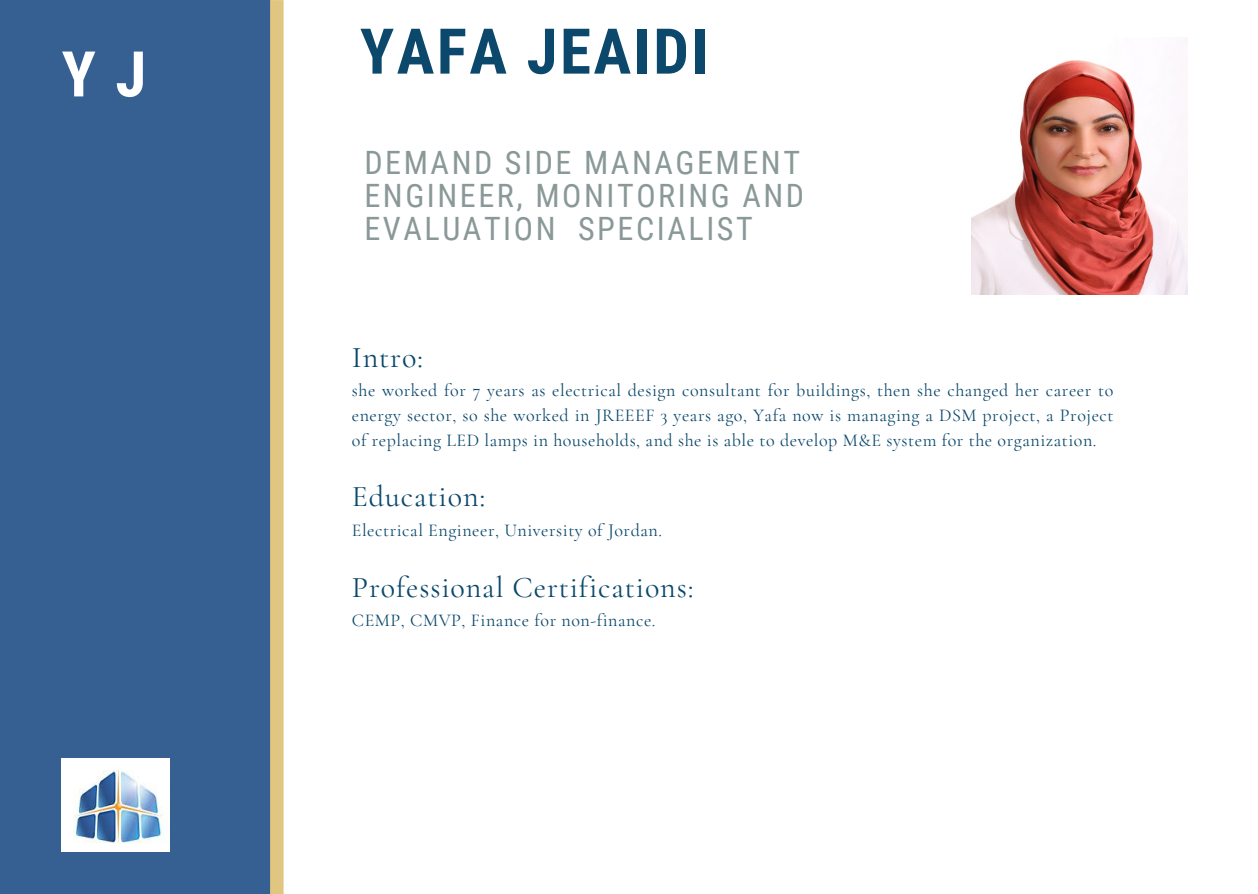
<style>
.page{position:relative;width:1258px;height:894px;background:#fff}
.page>*{position:absolute;margin:0;border:0;box-sizing:border-box;transform-origin:0 0}
.t1{font:700 63px "Roboto Condensed";letter-spacing:.04em;color:#0b486b}
.t2{font:700 63px "Roboto Condensed";color:#fff}
.t3{font:32.1px/33.3px "Roboto Condensed";letter-spacing:.08em;color:#8a9898}
.t4{font:30px "Cormorant Garamond";letter-spacing:.03em;color:#0b486b}
.t5{font:18px/24.9px "Cormorant Garamond";letter-spacing:.03em;color:#0b486b;text-align:justify}
</style>
<div class="page">
<div style="left:0;top:0;width:270px;height:893px;background:#376092"></div>
<img style="left:62px;top:758px;width:108px;height:92px">
<svg style="left:270px;top:0;width:14px;height:893px;background:#e0c684"></svg>
<img style="left:971px;top:60px;width:217px;height:234px">
<h1 class="t2" style="left:62px;top:38px;width:86px">Y J</h1>
<h1 class="t1" style="left:360px;top:15px;width:350px">YAFA JEAIDI</h1>
<h2 class="t3" style="left:364px;top:146px;width:441px">DEMAND SIDE MANAGEMENT<br>ENGINEER, MONITORING AND<br>EVALUATION SPECIALIST</h2>
<h3 class="t4" style="left:352px;top:339px;width:73px">Intro:</h3>
<p class="t5" style="left:352px;top:377px;width:763px">she worked for 7 years as electrical design consultant for buildings, then she changed her career to energy sector, so she worked in JREEEF 3 years ago, Yafa now is managing a DSM project, a Project of replacing LED lamps in households, and she is able to develop M&amp;E system for the organization.</p>
<h3 class="t4" style="left:352px;top:478px;width:135px">Education:</h3>
<p class="t5" style="left:352px;top:517px;width:312px">Electrical Engineer, University of Jordan.</p>
<h3 class="t4" style="left:352px;top:568px;width:343px">Professional Certifications:</h3>
<p class="t5" style="left:352px;top:607px;width:305px">CEMP, CMVP, Finance for non-finance.</p>
</div>
